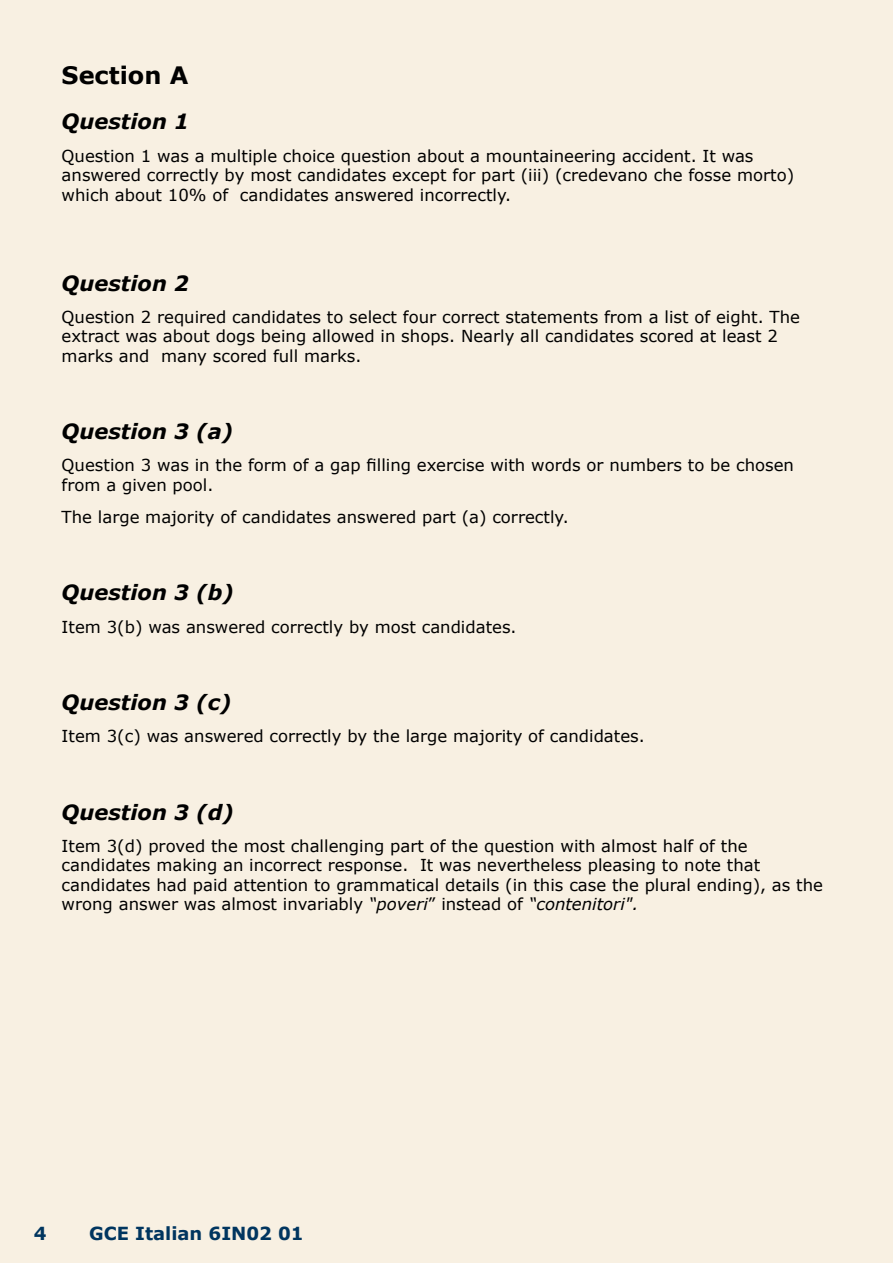
<style>
.page{position:relative;width:893px;height:1263px;background:#f8f0e2}
.page>*{position:absolute;margin:0;border:0;box-sizing:border-box;transform-origin:0 0}
.t1{font:700 24px "Verdana";color:#000}
.t2{font:italic 700 21px "Verdana";color:#000}
.t3{font:700 18px "Verdana";color:#00355f}
.t4{font:16.5px/19.5px "Verdana";color:#000}
.s1{font-style:italic}
</style>
<div class="page">
<h1 class="t1" style="left:62px;top:60px;width:128px">Section A</h1>
<p class="t2" style="left:62px;top:108px;width:129px">Question 1</p>
<p class="t4" style="left:62px;top:145px;width:734px">Question 1 was a multiple choice question about a mountaineering accident. It was answered correctly by most candidates except for part (iii) (credevano che fosse morto) which about 10% of candidates answered incorrectly.</p>
<p class="t2" style="left:62px;top:270px;width:129px">Question 2</p>
<p class="t4" style="left:62px;top:307px;width:740px">Question 2 required candidates to select four correct statements from a list of eight. The extract was about dogs being allowed in shops. Nearly all candidates scored at least 2 marks and many scored full marks.</p>
<p class="t2" style="left:62px;top:418px;width:173px">Question 3 (a)</p>
<p class="t4" style="left:62px;top:455px;width:734px">Question 3 was in the form of a gap filling exercise with words or numbers to be chosen from a given pool.</p>
<p class="t4" style="left:62px;top:507px;width:508px">The large majority of candidates answered part (a) correctly.</p>
<p class="t2" style="left:62px;top:579px;width:174px">Question 3 (b)</p>
<p class="t4" style="left:62px;top:616px;width:456px">Item 3(b) was answered correctly by most candidates.</p>
<p class="t2" style="left:62px;top:689px;width:171px">Question 3 (c)</p>
<p class="t4" style="left:62px;top:726px;width:585px">Item 3(c) was answered correctly by the large majority of candidates.</p>
<p class="t2" style="left:62px;top:798px;width:174px">Question 3 (d)</p>
<p class="t4" style="left:62px;top:835px;width:763px">Item 3(d) proved the most challenging part of the question with almost half of the candidates making an incorrect response. It was nevertheless pleasing to note that candidates had paid attention to grammatical details (in this case the plural ending), as the wrong answer was almost invariably <span class="s1">“poveri</span>” instead of <span class="s1">“contenitori".</span></p>
<p class="t3" style="left:34px;top:1222px;width:14px">4</p>
<p class="t3" style="left:89px;top:1222px;width:216px">GCE Italian 6IN02 01</p>
</div>
